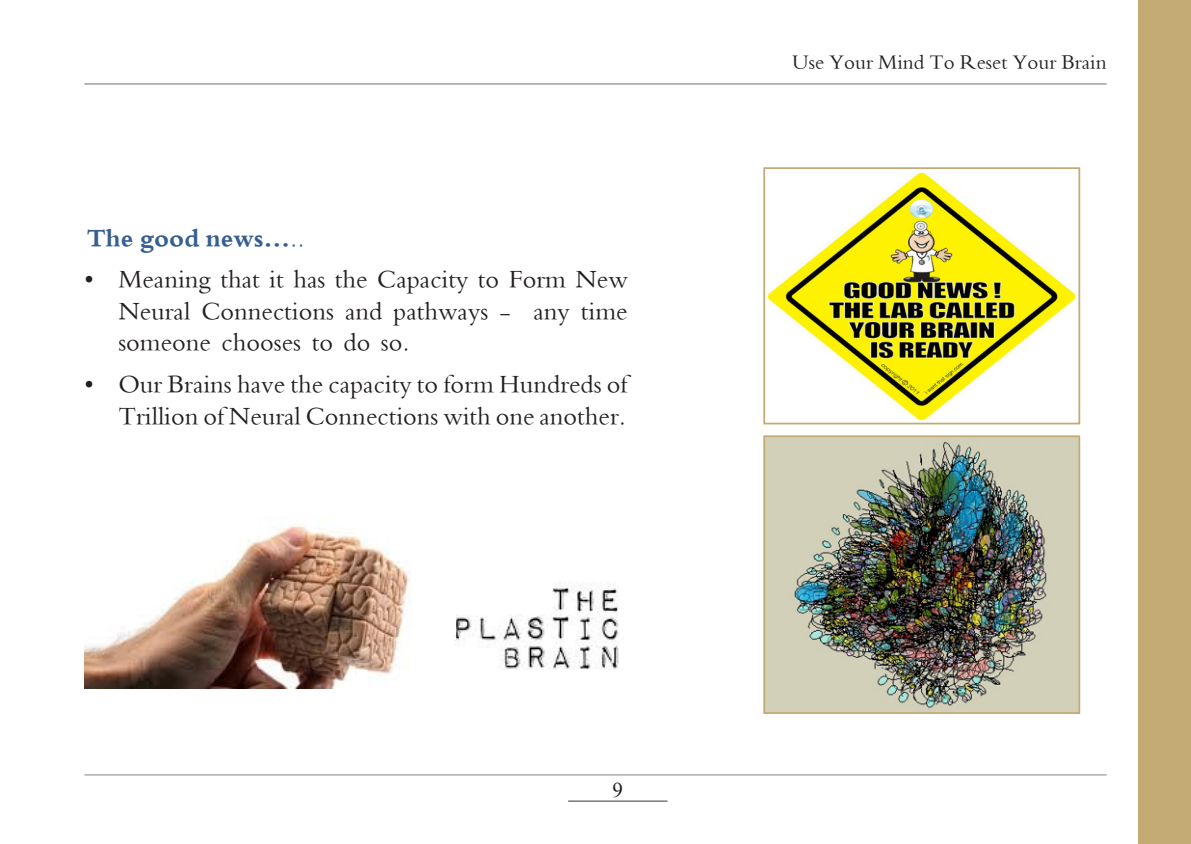
<style>
.page{position:relative;width:1191px;height:844px;background:#fff}
.page>*{position:absolute;margin:0;border:0;box-sizing:border-box;transform-origin:0 0}
.t1{font:26.25px/31.5px "Traditional Arabic";color:#231f20;text-align:justify}
.heading_1{font:700 26.25px "Traditional Arabic";color:#365f91}
.t2{font:21px "Traditional Arabic";color:#231f20}
.t3{font:21px "Times New Roman";color:#231f20}
</style>
<div class="page">
<hr style="left:84px;top:83px;width:1022px;height:1px;background:#6c6d70">
<hr style="left:84px;top:774px;width:1022px;height:1px;background:#808285">
<hr style="left:568px;top:800px;width:99px;height:1px;background:#808285">
<hr style="left:568px;top:801px;width:99px;height:1px;background:#808285">
<div style="left:1138px;top:0;width:53px;height:843px;background:#c4aa73"></div>
<img style="left:767px;top:172px;width:309px;height:249px">
<div style="left:763px;top:167px;width:317px;height:257px;border:2px solid #c4aa73"></div>
<img style="left:766px;top:438px;width:311px;height:272px">
<div style="left:763px;top:435px;width:317px;height:278px;border:2px solid #c4aa73"></div>
<img style="left:84px;top:523px;width:535px;height:164px">
<p class="heading_1" style="left:87px;top:223px;width:219px">The good news…..</p>
<p class="t1" style="left:118px;top:267px;width:511px;text-indent:-34px">• Meaning that it has the Capacity to Form New Neural Connections and pathways - any time someone chooses to do so.</p>
<p class="t1" style="left:84px;top:371px;width:545px;text-align:right">• Our Brains have the capacity to form Hundreds of<br>Trillion of Neural Connections with one another.</p>
<p class="t3" style="left:612px;top:775px;width:12px">9</p>
<p class="t2" style="left:792px;top:50px;width:316px">Use Your Mind To Reset Your Brain</p>
</div>
